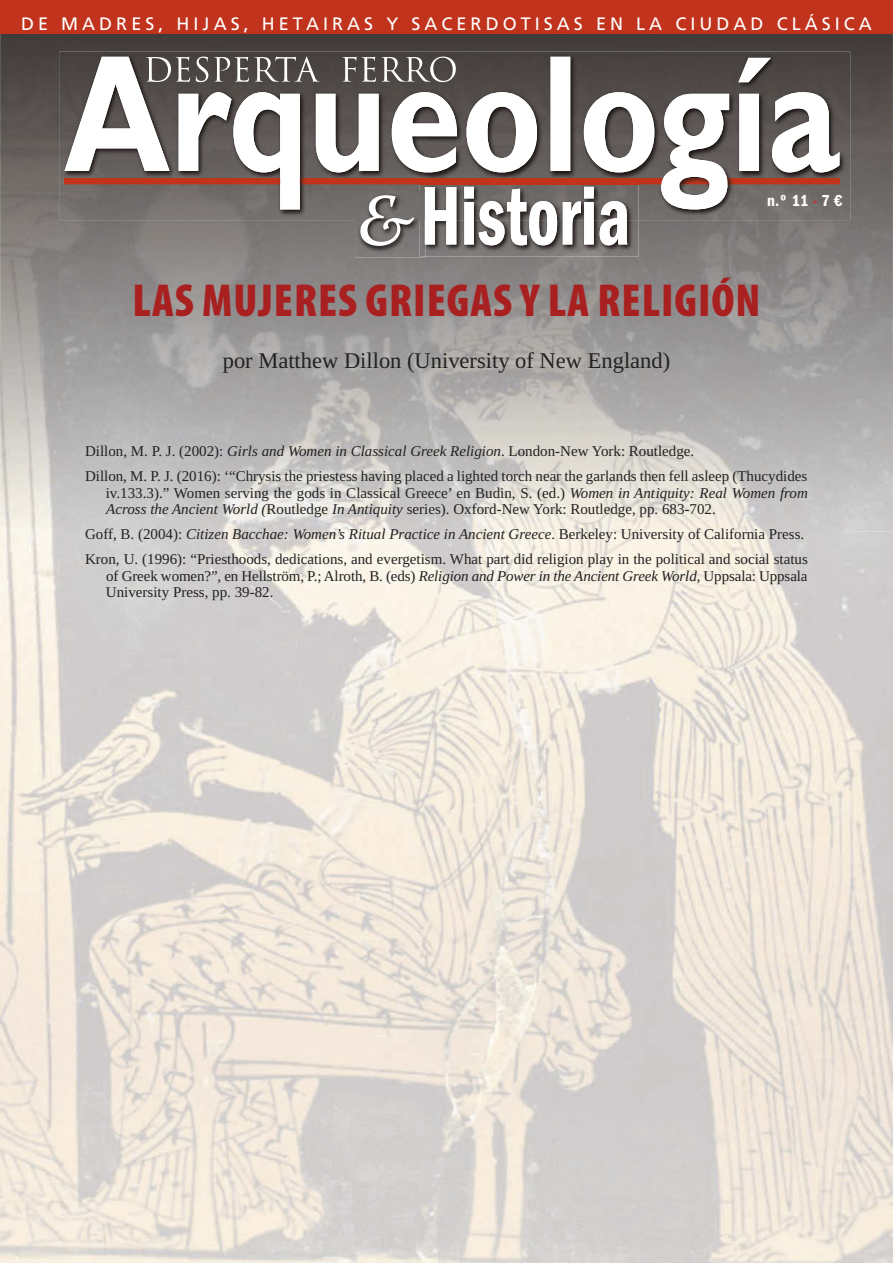
<style>
.page{position:relative;width:893px;height:1263px;background:#fff}
.page>*{position:absolute;margin:0;border:0;box-sizing:border-box;transform-origin:0 0}
.t1{font:900 condensed 46.5px "Myriad Pro";letter-spacing:.02em;color:#a92021}
.t2{font:22.5px "Liberation Serif";color:#222221}
.t3{font:18px "Frutiger LT Std";letter-spacing:.225em;color:#fff}
.t4{font:600 condensed 16.5px "Franklin Gothic LT";color:#fff}
.t5{font:15px/25px "Liberation Serif";color:#222221}
.s1{color:#c1331c}
.s2{font-style:italic}
</style>
<div class="page">
<img style="left:0;top:532px;width:51px;height:731px">
<img style="left:842px;top:532px;width:51px;height:731px">
<img style="left:51px;top:532px;width:684px;height:731px">
<img style="left:735px;top:532px;width:107px;height:731px">
<img style="left:0;top:34px;width:105px;height:498px">
<div style="left:105px;top:34px;width:788px;height:38px;background:#423d3a"></div>
<img style="left:841px;top:72px;width:52px;height:460px">
<img style="left:105px;top:221px;width:262px;height:311px">
<img style="left:631px;top:221px;width:210px;height:311px">
<img style="left:367px;top:257px;width:264px;height:275px">
<img style="left:59px;top:52px;width:369px;height:169px">
<img style="left:428px;top:52px;width:422px;height:126px">
<img style="left:638px;top:178px;width:212px;height:43px">
<svg style="left:64px;top:57px;width:775px;height:152px"></svg>
<svg style="left:146px;top:57px;width:310px;height:25px"></svg>
<div style="left:0;top:0;width:893px;height:34px;background:#c1331c"></div>
<img style="left:355px;top:221px;width:283px;height:36px">
<img style="left:420px;top:182px;width:218px;height:39px">
<svg style="left:425px;top:187px;width:202px;height:58px"></svg>
<img style="left:355px;top:190px;width:65px;height:31px">
<img style="left:420px;top:190px;width:6px;height:67px">
<img style="left:425px;top:190px;width:1px;height:54px">
<svg style="left:360px;top:195px;width:54px;height:51px"></svg>
<p class="t3" style="left:21px;top:16px;width:852px">DE MADRES, HIJAS, HETAIRAS Y SACERDOTISAS EN LA CIUDAD CLÁSICA</p>
<p class="t4" style="left:767px;top:191px;width:77px">n.º 11 <span class="s1">-</span> 7 €</p>
<h1 class="t1" style="left:132px;top:284px;width:630px">LAS MUJERES GRIEGAS Y LA RELIGIÓN</h1>
<h2 class="t2" style="left:223px;top:347px;width:449px">por Matthew Dillon (University of New England)</h2>
<p class="t5" style="left:85px;top:439px;width:724px">Dillon, M. P. J. (2002): <span class="s2">Girls and Women in Classical Greek Religion</span>. London-New York: Routledge.<br>Dillon, M. P. J. (2016): ‘“Chrysis the priestess having placed a lighted torch near the garlands then fell asleep (Thucydides</p>
<p class="t5" style="left:106px;top:484px;width:704px;line-height:16.5px">iv.133.3).” Women serving the gods in Classical Greece’ en Budin, S. (ed.) <span class="s2">Women in Antiquity: Real Women from<br>Across the Ancient World (</span>Routledge <span class="s2">In Antiquity</span> series). Oxford-New York: Routledge, pp. 683-702.</p>
<p class="t5" style="left:85px;top:522px;width:724px">Goff, B. (2004): <span class="s2">Citizen Bacchae: Women’s Ritual Practice in Ancient Greece</span>. Berkeley: University of California Press.<br>Kron, U. (1996): “Priesthoods, dedications, and evergetism. What part did religion play in the political and social status</p>
<p class="t5" style="left:106px;top:567px;width:703px;line-height:16.5px">of Greek women?”, en Hellström, P.; Alroth, B. (eds) <span class="s2">Religion and Power in the Ancient Greek World</span>, Uppsala: Uppsala<br>University Press, pp. 39-82.</p>
</div>
